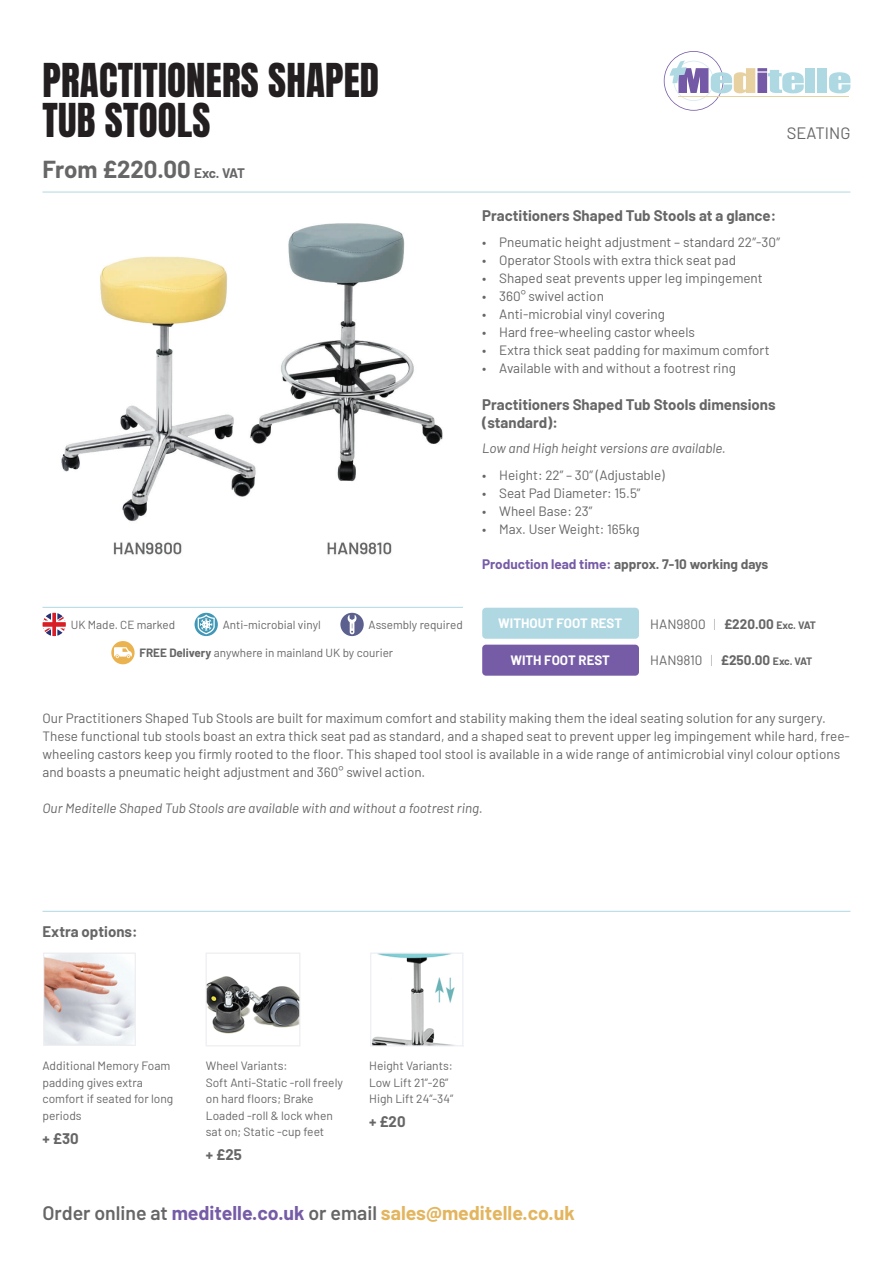
<style>
.page{position:relative;width:893px;height:1263px;background:#fff}
.page>*{position:absolute;margin:0;border:0;box-sizing:border-box;transform-origin:0 0}
.t1{font:39px/40.5px "Anton";letter-spacing:.005em;color:#231f20}
.t2{font:700 24px "Barlow";color:#666}
.t3{font:700 19.5px "Barlow";color:#e3b55f}
.t4{font:16.5px "Barlow";color:#666}
.t5{font:700 15px/18px "Barlow";color:#666}
.t6{font:13.5px/18px "Barlow";color:#666}
.t7{font:italic 13.5px "Barlow";color:#666}
.t8{font:700 13.5px "Barlow";color:#666}
.t9{font:700 13.35px "Barlow";color:#fff}
.t10{font:12px/16.5px "Barlow";color:#666}
.t11{font:11.7px "Barlow";color:#666}
.s1{font-size:13.5px}
.s2{font-weight:700}
.s3{color:#765ca6}
.s4{font-weight:100}
.s5{font-weight:700;font-size:10.5px}
.s6{font-weight:600;color:#666}
</style>
<div class="page">
<img style="left:61px;top:223px;width:382px;height:332px">
<div style="left:806px;top:68px;width:9px;height:25px;background:#aed9e3"></div>
<div style="left:817px;top:68px;width:10px;height:25px;background:#aed9e3"></div>
<svg style="left:829px;top:72px;width:21px;height:21px"></svg>
<svg style="left:664px;top:51px;width:140px;height:60px"></svg>
<hr style="left:678px;top:96px;width:171px;height:1px;background:#e8d1a1">
<hr style="left:43px;top:192px;width:807px;height:1px;background:#afd8e3">
<div style="left:111px;top:641px;width:24px;height:23px;background:#ebb34f;border-radius:50%"></div>
<svg style="left:114px;top:647px;width:18px;height:11px"></svg>
<svg style="left:43px;top:613px;width:23px;height:23px"></svg>
<svg style="left:195px;top:613px;width:23px;height:23px"></svg>
<svg style="left:198px;top:614px;width:17px;height:20px"></svg>
<div style="left:340px;top:613px;width:24px;height:23px;background:#5c608f;border-radius:50%"></div>
<svg style="left:347px;top:615px;width:10px;height:20px"></svg>
<hr style="left:43px;top:607px;width:420px;height:1px;background:#afd8e3">
<hr style="left:43px;top:911px;width:807px;height:1px;background:#afd8e3">
<img style="left:43px;top:953px;width:93px;height:93px">
<img style="left:206px;top:953px;width:94px;height:93px">
<img style="left:370px;top:953px;width:93px;height:93px">
<div style="left:482px;top:608px;width:157px;height:31px;background:#afd8e3;border-radius:4px"></div>
<div style="left:482px;top:645px;width:157px;height:31px;background:#765ca6;border-radius:4px"></div>
<h1 class="t1" style="left:43px;top:63px;width:338px">PRACTITIONERS SHAPED<br>TUB STOOLS</h1>
<h2 class="t2" style="left:43px;top:152px;width:204px">From £220.00 <span class="s1">Exc. VAT</span></h2>
<p class="t11" style="left:71px;top:616px;width:106px">UK Made. CE marked</p>
<p class="t11" style="left:223px;top:616px;width:100px">Anti-microbial vinyl</p>
<p class="t11" style="left:369px;top:616px;width:96px">Assembly required</p>
<p class="t11" style="left:140px;top:644px;width:255px"><span class="s2">FREE Delivery</span> anywhere in mainland UK by courier</p>
<p class="t4" style="left:787px;top:121px;width:65px">SEATING</p>
<p class="t5" style="left:482px;top:206px;width:295px">Practitioners Shaped Tub Stools at a glance:</p>
<p class="t6" style="left:482px;top:232px;width:300px">• Pneumatic height adjustment – standard 22″-30″</p>
<p class="t6" style="left:482px;top:250px;width:255px">• Operator Stools with extra thick seat pad</p>
<p class="t6" style="left:482px;top:268px;width:282px">• Shaped seat prevents upper leg impingement</p>
<p class="t6" style="left:482px;top:286px;width:123px">• 360° swivel action</p>
<p class="t6" style="left:482px;top:304px;width:184px">• Anti-microbial vinyl covering</p>
<p class="t6" style="left:482px;top:322px;width:214px">• Hard free-wheeling castor wheels</p>
<p class="t6" style="left:482px;top:340px;width:289px">• Extra thick seat padding for maximum comfort</p>
<p class="t6" style="left:482px;top:358px;width:255px">• Available with and without a footrest ring</p>
<p class="t5" style="left:482px;top:394px;width:295px">Practitioners Shaped Tub Stools dimensions (standard):</p>
<p class="t7" style="left:482px;top:438px;width:245px">Low and High height versions are available.</p>
<p class="t6" style="left:482px;top:465px;width:184px">• Height: 22” – 30” (Adjustable)</p>
<p class="t6" style="left:482px;top:483px;width:160px">• Seat Pad Diameter: 15.5”</p>
<p class="t6" style="left:482px;top:501px;width:112px">• Wheel Base: 23”</p>
<p class="t6" style="left:482px;top:519px;width:159px">• Max. User Weight: 165kg</p>
<p class="t8" style="left:482px;top:555px;width:288px"><span class="s3">Production lead time:</span> approx. 7-10 working days</p>
<p class="t9" style="left:498px;top:613px;width:125px">WITHOUT FOOT REST</p>
<p class="t9" style="left:510px;top:650px;width:101px">WITH FOOT REST</p>
<p class="t6" style="left:650px;top:614px;width:167px">HAN9800 <span class="s4">|</span> <span class="s2">£220.00</span> <span class="s5">Exc. VAT</span></p>
<p class="t6" style="left:650px;top:650px;width:164px">HAN9810 <span class="s4">|</span> <span class="s2">£250.00</span> <span class="s5">Exc. VAT</span></p>
<p class="t6" style="left:43px;top:708px;width:809px">Our Practitioners Shaped Tub Stools are built for maximum comfort and stability making them the ideal seating solution for any surgery.<br>These functional tub stools boast an extra thick seat pad as standard, and a shaped seat to prevent upper leg impingement while hard, free&shy;wheeling castors keep you firmly rooted to the floor. This shaped tool stool is available in a wide range of antimicrobial vinyl colour options and boasts a pneumatic height adjustment and 360° swivel action.</p>
<p class="t7" style="left:43px;top:798px;width:442px">Our Meditelle Shaped Tub Stools are available with and without a footrest ring.</p>
<p class="t5" style="left:43px;top:921px;width:97px">Extra options:</p>
<p class="t10" style="left:43px;top:1057px;width:132px">Additional Memory Foam padding gives extra comfort if seated for long periods</p>
<p class="t5" style="left:43px;top:1128px;width:38px">+ £30</p>
<p class="t10" style="left:206px;top:1057px;width:139px">Wheel Variants:<br>Soft Anti-Static -roll freely on hard floors; Brake<br>Loaded -roll &amp; lock when sat on; Static -cup feet</p>
<p class="t5" style="left:206px;top:1145px;width:37px">+ £25</p>
<p class="t10" style="left:369px;top:1057px;width:86px">Height Variants:<br>Low Lift 21”-26”<br>High Lift 24”-34”</p>
<p class="t5" style="left:369px;top:1112px;width:38px">+ £20</p>
<h3 class="t3" style="left:43px;top:1199px;width:534px"><span class="s6">Order online at</span> <span class="s3">meditelle.co.uk</span> <span class="s6">or email</span> sales@meditelle.co.uk</h3>
</div>
